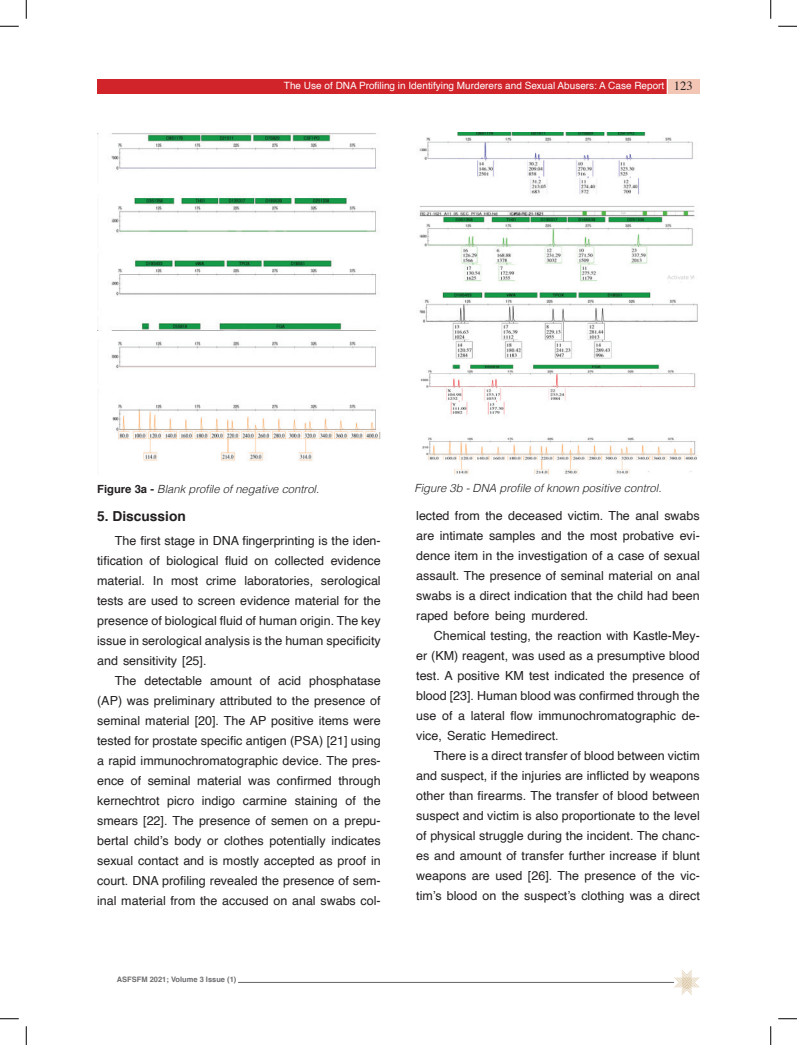
<style>
.page{position:relative;width:797px;height:1045px;background:#fff}
.page>*{position:absolute;margin:0;border:0;box-sizing:border-box;transform-origin:0 0}
.t1{font:700 13.75px "Helvetica";color:#231f20}
.نص_انجليزي{font:12.5px/20px "Helvetica";color:#231f20;text-align:justify}
.t2{font:12.5px "Times";color:#231f20}
.t3{font:italic 300 11.25px "Helvetica";color:#231f20}
.t4{font:10px "Helvetica";color:#fff}
.t5{font:700 7.5px "Helvetica";color:#6c6d70}
.s1{font-weight:700;font-style:normal}
</style>
<div class="page">
<div style="left:97px;top:79px;width:571px;height:14px;background:#d1232a"></div>
<hr style="left:666px;top:74px;width:2px;height:26px;background:#fff">
<div style="left:668px;top:79px;width:31px;height:14px;background:#f2c5b4"></div>
<hr style="left:238px;top:982px;width:436px;height:1px;background:#636366">
<svg style="left:674px;top:970px;width:25px;height:25px"></svg>
<img style="left:97px;top:133px;width:284px;height:328px">
<img style="left:419px;top:133px;width:279px;height:342px">
<svg style="left:0;top:25px;width:19px;height:2px"></svg>
<svg style="left:778px;top:25px;width:19px;height:2px"></svg>
<svg style="left:0;top:1018px;width:19px;height:1px"></svg>
<svg style="left:778px;top:1018px;width:19px;height:1px"></svg>
<svg style="left:25px;top:0;width:2px;height:19px"></svg>
<svg style="left:25px;top:1026px;width:2px;height:19px"></svg>
<svg style="left:770px;top:0;width:1px;height:19px"></svg>
<svg style="left:770px;top:1026px;width:1px;height:19px"></svg>
<p class="t4" style="left:284px;top:78px;width:382px">The Use of DNA Profiling in Identifying Murderers and Sexual Abusers: A Case Report</p>
<p class="t2" style="left:674px;top:74px;width:20px">123</p>
<p class="t3" style="left:97px;top:479px;width:223px"><span class="s1">Figure 3a -</span> Blank profile of negative control.</p>
<p class="t3" style="left:414px;top:478px;width:248px">Figure 3b - DNA profile of known positive control.</p>
<p class="t1" style="left:97px;top:505px;width:90px">5. Discussion</p>
<p class="نص_انجليزي" style="left:97px;top:531px;width:285px;text-indent:18px">The first stage in DNA fingerprinting is the iden&shy;tification of biological fluid on collected evidence material. In most crime laboratories, serological tests are used to screen evidence material for the presence of biological fluid of human origin. The key issue in serological analysis is the human specificity and sensitivity [25].</p>
<p class="نص_انجليزي" style="left:97px;top:671px;width:285px;text-indent:18px">The detectable amount of acid phosphatase (AP) was preliminary attributed to the presence of seminal material [20]. The AP positive items were tested for prostate specific antigen (PSA) [21] using a rapid immunochromatographic device. The pres&shy;ence of seminal material was confirmed through kernechtrot picro indigo carmine staining of the smears [22]. The presence of semen on a prepu&shy;bertal child’s body or clothes potentially indicates sexual contact and is mostly accepted as proof in court. DNA profiling revealed the presence of sem&shy;inal material from the accused on anal swabs col-</p>
<p class="t5" style="left:117px;top:973px;width:121px">ASFSFM 2021; Volume 3 Issue (1)</p>
<p class="نص_انجليزي" style="left:416px;top:506px;width:285px">lected from the deceased victim. The anal swabs are intimate samples and the most probative evi&shy;dence item in the investigation of a case of sexual assault. The presence of seminal material on anal swabs is a direct indication that the child had been raped before being murdered.</p>
<p class="نص_انجليزي" style="left:416px;top:626px;width:285px;text-indent:18px">Chemical testing, the reaction with Kastle-Mey&shy;er (KM) reagent, was used as a presumptive blood test. A positive KM test indicated the presence of blood [23]. Human blood was confirmed through the use of a lateral flow immunochromatographic de&shy;vice, Seratic Hemedirect.</p>
<p class="نص_انجليزي" style="left:416px;top:746px;width:285px;text-indent:18px">There is a direct transfer of blood between victim and suspect, if the injuries are inflicted by weapons other than firearms. The transfer of blood between suspect and victim is also proportionate to the level of physical struggle during the incident. The chanc&shy;es and amount of transfer further increase if blunt weapons are used [26]. The presence of the vic&shy;tim’s blood on the suspect’s clothing was a direct</p>
</div>
